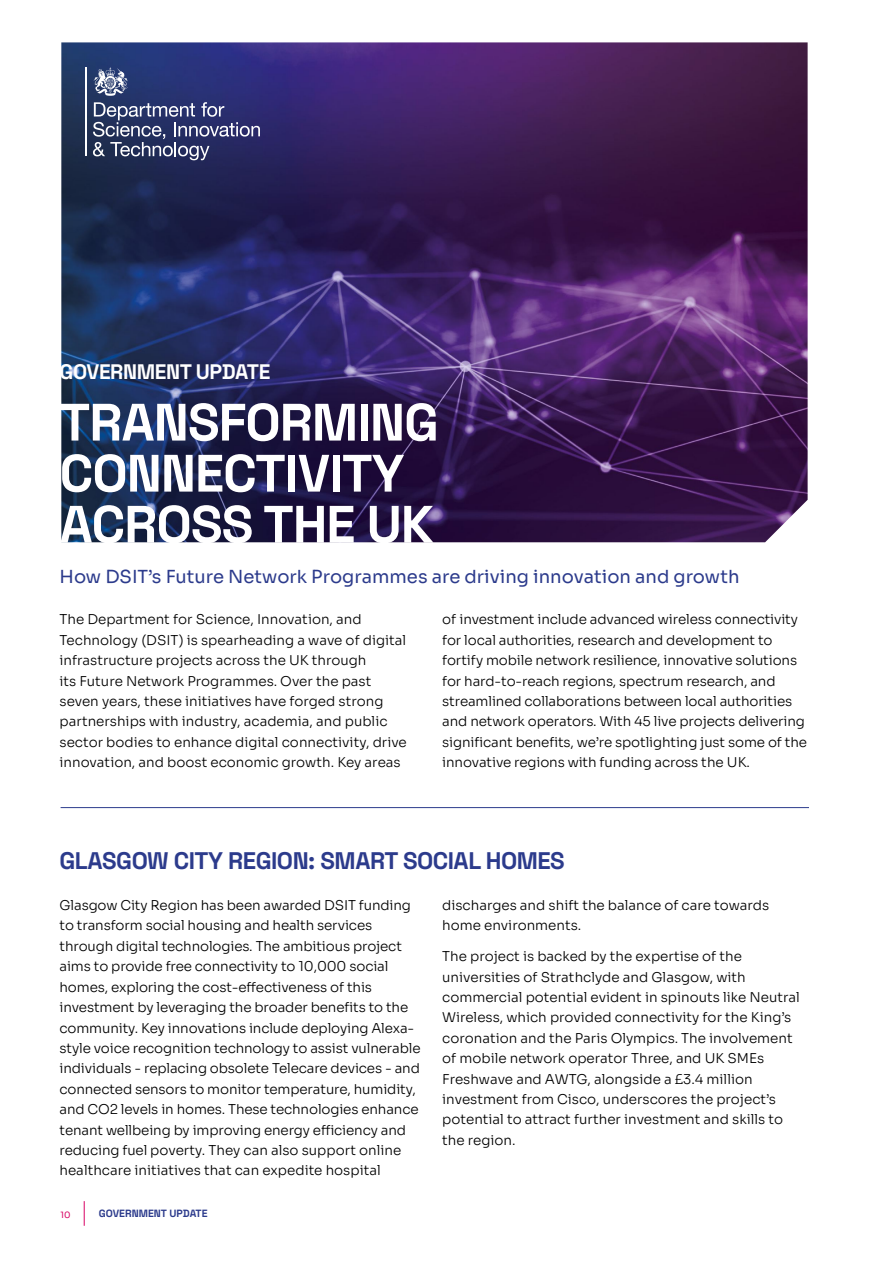
<style>
.page{position:relative;width:893px;height:1263px;background:#fff}
.page>*{position:absolute;margin:0;border:0;box-sizing:border-box;transform-origin:0 0}
.t1{font:700 52.5px/51px "Space Grotesk";letter-spacing:-.02em;color:#fff}
.t2{font:700 24px "Space Grotesk";letter-spacing:-.02em;color:#2c3b8c}
.t3{font:700 21px "Space Grotesk";letter-spacing:-.02em;color:#fff}
.t4{font:18px "Sora";color:#2c3b8c}
.t5{font:300 13.5px/20.4px "Sora";letter-spacing:-.01em;color:#000}
.t6{font:700 10.5px "Space Grotesk";color:#2c3b8c}
.t7{font:8.7px "Sora";color:#d80263}
</style>
<div class="page">
<svg style="left:84px;top:1201px;width:1px;height:25px"></svg>
<img style="left:61px;top:42px;width:747px;height:500px">
<hr style="left:61px;top:807px;width:748px;height:1px;background:#2c3b8c">
<hr style="left:85px;top:68px;width:2px;height:88px;background:#fff">
<svg style="left:93px;top:102px;width:167px;height:58px;background:#4c537e"></svg>
<svg style="left:94px;top:68px;width:34px;height:28px"></svg>
<h3 class="t3" style="left:60px;top:357px;width:212px">GOVERNMENT UPDATE</h3>
<h1 class="t1" style="left:60px;top:394px;width:381px">TRANSFORMING<br>CONNECTIVITY<br>ACROSS THE UK</h1>
<h3 class="t4" style="left:60px;top:562px;width:681px">How DSIT’s Future Network Programmes are driving innovation and growth</h3>
<p class="t5" style="left:60px;top:608px;width:349px">The Department for Science, Innovation, and Technology (DSIT) is spearheading a wave of digital infrastructure projects across the UK through<br>its Future Network Programmes. Over the past seven years, these initiatives have forged strong partnerships with industry, academia, and public sector bodies to enhance digital connectivity, drive innovation, and boost economic growth. Key areas</p>
<p class="t5" style="left:442px;top:608px;width:366px">of investment include advanced wireless connectivity for local authorities, research and development to fortify mobile network resilience, innovative solutions for hard-to-reach regions, spectrum research, and streamlined collaborations between local authorities and network operators. With 45 live projects delivering significant benefits, we’re spotlighting just some of the innovative regions with funding across the UK.</p>
<h2 class="t2" style="left:60px;top:843px;width:507px">GLASGOW CITY REGION: SMART SOCIAL HOMES</h2>
<p class="t5" style="left:60px;top:894px;width:363px">Glasgow City Region has been awarded DSIT funding to transform social housing and health services through digital technologies. The ambitious project aims to provide free connectivity to 10,000 social homes, exploring the cost-effectiveness of this investment by leveraging the broader benefits to the community. Key innovations include deploying Alexa&shy;style voice recognition technology to assist vulnerable individuals - replacing obsolete Telecare devices - and connected sensors to monitor temperature, humidity, and CO2 levels in homes. These technologies enhance tenant wellbeing by improving energy efficiency and reducing fuel poverty. They can also support online healthcare initiatives that can expedite hospital</p>
<p class="t5" style="left:442px;top:894px;width:328px">discharges and shift the balance of care towards home environments.</p>
<p class="t5" style="left:442px;top:945px;width:359px">The project is backed by the expertise of the universities of Strathclyde and Glasgow, with commercial potential evident in spinouts like Neutral Wireless, which provided connectivity for the King’s coronation and the Paris Olympics. The involvement of mobile network operator Three, and UK SMEs Freshwave and AWTG, alongside a £3.4 million investment from Cisco, underscores the project’s potential to attract further investment and skills to the region.</p>
<p class="t7" style="left:61px;top:1207px;width:12px">10</p>
<p class="t6" style="left:99px;top:1206px;width:110px">GOVERNMENT UPDATE</p>
</div>
